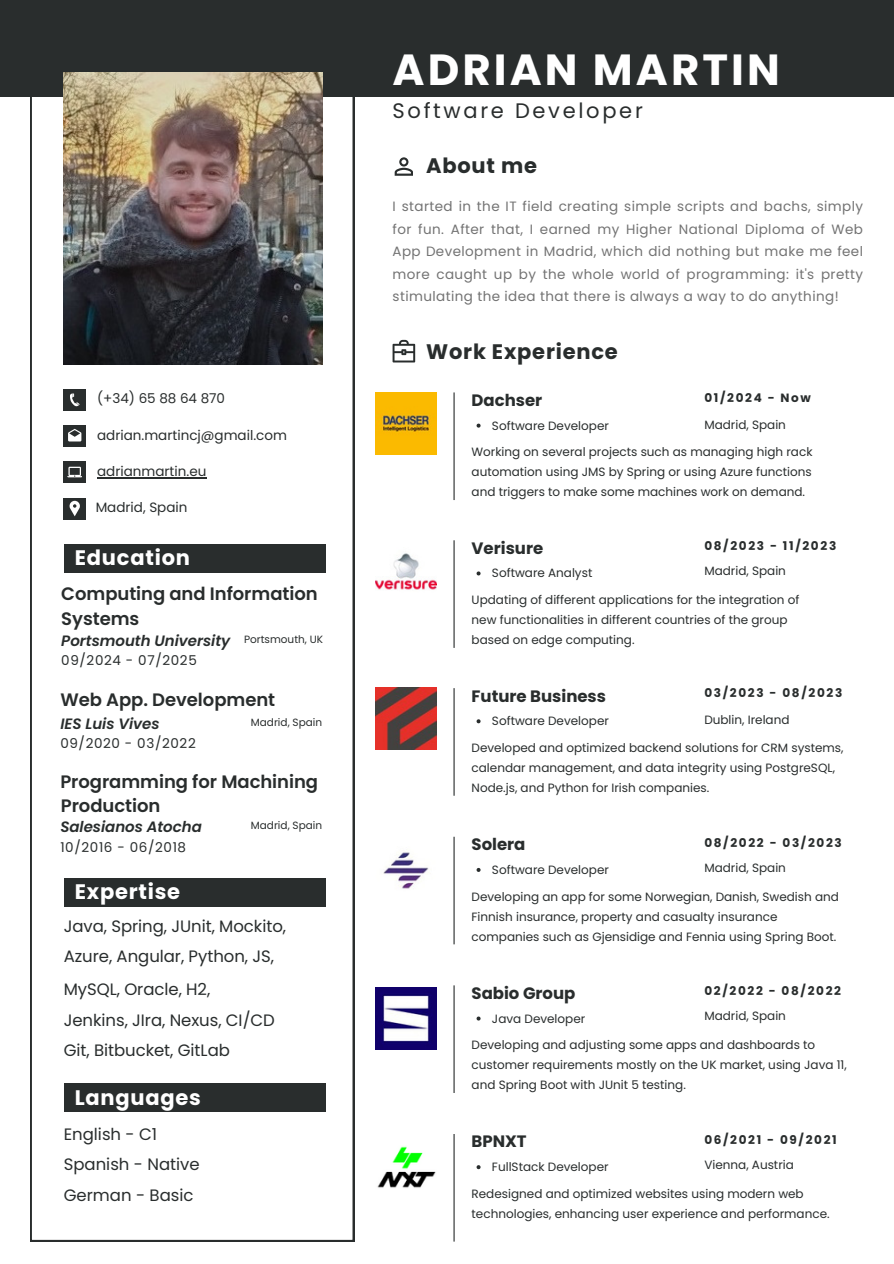
<style>
.page{position:relative;width:894px;height:1264px;background:#fff}
.page>*{position:absolute;margin:0;border:0;box-sizing:border-box;transform-origin:0 0}
.t1{font:700 43.5px "Poppins";letter-spacing:.07em;color:#fff}
.t2{font:700 21px "Poppins";letter-spacing:.035em;color:#fff}
.t3{font:700 21px "Poppins";letter-spacing:.035em;color:#292d2d}
.t4{font:21px "Poppins";letter-spacing:.13em;color:#292d2d}
.t5{font:600 18px/24.8px "Poppins";letter-spacing:-.005em;color:#292d2d}
.t6{font:16.5px "Poppins";letter-spacing:-.005em;color:#292d2d}
.t7{font:700 16.5px "Poppins";color:#292d2d}
.t8{font:italic 600 15px "Poppins";letter-spacing:-.005em;color:#292d2d}
.t9{font:13.5px/22.5px "Poppins";letter-spacing:.03em;color:#737373;text-align:justify}
.t10{font:13.5px "Poppins";color:#292d2d}
.t11{font:13.5px "Poppins";letter-spacing:.045em;color:#292d2d}
.t12{font:12px/20px "Poppins";color:#292d2d}
.t13{font:700 12px "Poppins";letter-spacing:.14em;color:#292d2d}
.t14{font:10.5px "Poppins";color:#292d2d}
</style>
<div class="page">
<div style="left:0;top:0;width:893px;height:97px;background:#292d2d"></div>
<svg style="left:30px;top:73px;width:324px;height:1168px"></svg>
<img style="left:64px;top:73px;width:258px;height:291px">
<div style="left:64px;top:544px;width:261px;height:28px;background:#292d2d"></div>
<div style="left:64px;top:878px;width:261px;height:28px;background:#292d2d"></div>
<div style="left:64px;top:1083px;width:261px;height:28px;background:#292d2d"></div>
<div style="left:64px;top:497px;width:22px;height:22px;background:#292d2d"></div>
<svg style="left:69px;top:501px;width:11px;height:15px"></svg>
<div style="left:64px;top:389px;width:22px;height:22px;background:#292d2d"></div>
<svg style="left:70px;top:393px;width:9px;height:13px"></svg>
<div style="left:64px;top:425px;width:22px;height:22px;background:#292d2d"></div>
<svg style="left:68px;top:429px;width:13px;height:12px"></svg>
<div style="left:64px;top:461px;width:22px;height:22px;background:#292d2d"></div>
<svg style="left:67px;top:466px;width:15px;height:11px"></svg>
<hr style="left:453px;top:392px;width:1px;height:108px;background:#292d2d">
<hr style="left:453px;top:540px;width:1px;height:108px;background:#292d2d">
<hr style="left:453px;top:688px;width:1px;height:107px;background:#292d2d">
<hr style="left:453px;top:836px;width:1px;height:108px;background:#292d2d">
<svg style="left:394px;top:157px;width:18px;height:18px"></svg>
<svg style="left:392px;top:340px;width:23px;height:22px"></svg>
<img style="left:375px;top:392px;width:62px;height:62px">
<img style="left:375px;top:553px;width:62px;height:37px">
<img style="left:375px;top:687px;width:62px;height:62px">
<img style="left:383px;top:852px;width:46px;height:37px">
<hr style="left:453px;top:985px;width:1px;height:107px;background:#292d2d">
<img style="left:375px;top:987px;width:62px;height:62px">
<hr style="left:453px;top:1133px;width:1px;height:108px;background:#292d2d">
<img style="left:377px;top:1146px;width:59px;height:42px">
<hr style="left:97px;top:477px;width:109px;height:1px;background:#292d2d">
<svg style="left:476px;top:423px;width:4px;height:4px"></svg>
<svg style="left:476px;top:571px;width:4px;height:4px"></svg>
<svg style="left:476px;top:719px;width:4px;height:4px"></svg>
<svg style="left:476px;top:868px;width:4px;height:4px"></svg>
<svg style="left:476px;top:1016px;width:4px;height:4px"></svg>
<svg style="left:476px;top:1165px;width:4px;height:4px"></svg>
<p class="t10" style="left:97px;top:389px;width:129px">(+34) 65 88 64 870</p>
<p class="t10" style="left:97px;top:426px;width:191px">adrian.martincj@gmail.com</p>
<p class="t10" style="left:97px;top:462px;width:111px">adrianmartin.eu</p>
<p class="t10" style="left:96px;top:497px;width:93px">Madrid, Spain</p>
<h5 class="t2" style="left:75px;top:543px;width:117px">Education</h5>
<p class="t5" style="left:61px;top:581px;width:258px">Computing and Information<br>Systems</p>
<p class="t8" style="left:61px;top:630px;width:170px">Portsmouth University</p>
<p class="t11" style="left:61px;top:651px;width:137px">09/2024 - 07/2025</p>
<h5 class="t14" style="left:244px;top:632px;width:81px">Portsmouth, UK</h5>
<p class="t5" style="left:60px;top:687px;width:216px">Web App. Development</p>
<p class="t8" style="left:60px;top:712px;width:101px">IES Luis Vives</p>
<p class="t14" style="left:251px;top:714px;width:73px">Madrid, Spain</p>
<h2 class="t11" style="left:60px;top:733px;width:137px">09/2020 - 03/2022</h2>
<p class="t5" style="left:60px;top:769px;width:259px">Programming for Machining</p>
<h5 class="t5" style="left:61px;top:793px;width:101px">Production</h5>
<p class="t8" style="left:60px;top:816px;width:143px">Salesianos Atocha</p>
<h5 class="t11" style="left:60px;top:837px;width:127px">10/2016 - 06/2018</h5>
<p class="t2" style="left:75px;top:877px;width:107px">Expertise</p>
<p class="t14" style="left:251px;top:818px;width:73px">Madrid, Spain</p>
<p class="t6" style="left:64px;top:914px;width:224px">Java, Spring, JUnit, Mockito,</p>
<p class="t6" style="left:64px;top:945px;width:212px">Azure, Angular, Python, JS,</p>
<p class="t6" style="left:64px;top:977px;width:148px">MySQL, Oracle, H2,</p>
<p class="t6" style="left:64px;top:1008px;width:212px">Jenkins, JIra, Nexus, CI/CD</p>
<p class="t6" style="left:64px;top:1038px;width:168px">Git, Bitbucket, GitLab</p>
<h5 class="t2" style="left:75px;top:1082px;width:128px">Languages</h5>
<p class="t6" style="left:64px;top:1122px;width:95px">English - C1</p>
<p class="t6" style="left:64px;top:1152px;width:137px">Spanish - Native</p>
<p class="t6" style="left:64px;top:1183px;width:131px">German - Basic</p>
<h5 class="t1" style="left:392px;top:39px;width:388px">ADRIAN MARTIN</h5>
<p class="t4" style="left:392px;top:96px;width:252px">Software Developer</p>
<h1 class="t3" style="left:426px;top:151px;width:112px">About me</h1>
<h3 class="t9" style="left:392px;top:195px;width:472px">I started in the IT field creating simple scripts and bachs, simply for fun. After that, I earned my Higher National Diploma of Web App Development in Madrid, which did nothing but make me feel more caught up by the whole world of programming: it's pretty stimulating the idea that there is always a way to do anything!</h3>
<p class="t3" style="left:426px;top:337px;width:193px">Work Experience</p>
<p class="t13" style="left:704px;top:389px;width:108px">01/2024 - Now</p>
<p class="t7" style="left:471px;top:388px;width:72px">Dachser</p>
<p class="t12" style="left:492px;top:415px;width:118px">Software Developer</p>
<h2 class="t12" style="left:471px;top:442px;width:342px;text-align:justify">Working on several projects such as managing high rack automation using JMS by Spring or using Azure functions and triggers to make some machines work on demand.</h2>
<h2 class="t12" style="left:704px;top:415px;width:83px">Madrid, Spain</h2>
<p class="t13" style="left:704px;top:537px;width:133px">08/2023 - 11/2023</p>
<h6 class="t7" style="left:471px;top:536px;width:73px">Verisure</h6>
<h6 class="t12" style="left:492px;top:563px;width:102px">Software Analyst</h6>
<h6 class="t12" style="left:471px;top:590px;width:329px">Updating of different applications for the integration of new functionalities in different countries of the group based on edge computing.</h6>
<p class="t12" style="left:704px;top:560px;width:83px">Madrid, Spain</p>
<p class="t13" style="left:704px;top:684px;width:139px">03/2023 - 08/2023</p>
<h6 class="t7" style="left:471px;top:684px;width:136px">Future Business</h6>
<h6 class="t12" style="left:492px;top:711px;width:118px">Software Developer</h6>
<h2 class="t12" style="left:471px;top:737px;width:373px">Developed and optimized backend solutions for CRM systems, calendar management, and data integrity using PostgreSQL,<br>Node.js, and Python for Irish companies.</h2>
<h2 class="t12" style="left:704px;top:710px;width:87px">Dublin, Ireland</h2>
<p class="t13" style="left:704px;top:834px;width:139px">08/2022 - 03/2023</p>
<h6 class="t7" style="left:471px;top:832px;width:55px">Solera</h6>
<h6 class="t12" style="left:492px;top:859px;width:118px">Software Developer</h6>
<h6 class="t12" style="left:471px;top:886px;width:369px">Developing an app for some Norwegian, Danish, Swedish and<br>Finnish insurance, property and casualty insurance companies such as Gjensidige and Fennia using Spring Boot.</h6>
<h5 class="t12" style="left:704px;top:858px;width:83px">Madrid, Spain</h5>
<h5 class="t13" style="left:704px;top:982px;width:138px">02/2022 - 08/2022</h5>
<p class="t7" style="left:471px;top:981px;width:105px">Sabio Group</p>
<p class="t12" style="left:492px;top:1008px;width:95px">Java Developer</p>
<p class="t12" style="left:471px;top:1034px;width:376px">Developing and adjusting some apps and dashboards to customer requirements mostly on the UK market, using Java 11, and Spring Boot with JUnit 5 testing.</p>
<p class="t12" style="left:704px;top:1005px;width:83px">Madrid, Spain</p>
<p class="t13" style="left:704px;top:1131px;width:134px">06/2021 - 09/2021</p>
<p class="t7" style="left:471px;top:1130px;width:57px">BPNXT</p>
<p class="t12" style="left:492px;top:1156px;width:118px">FullStack Developer</p>
<p class="t12" style="left:471px;top:1183px;width:359px">Redesigned and optimized websites using modern web technologies, enhancing user experience and performance.</p>
<p class="t12" style="left:704px;top:1154px;width:91px">Vienna, Austria</p>
</div>
